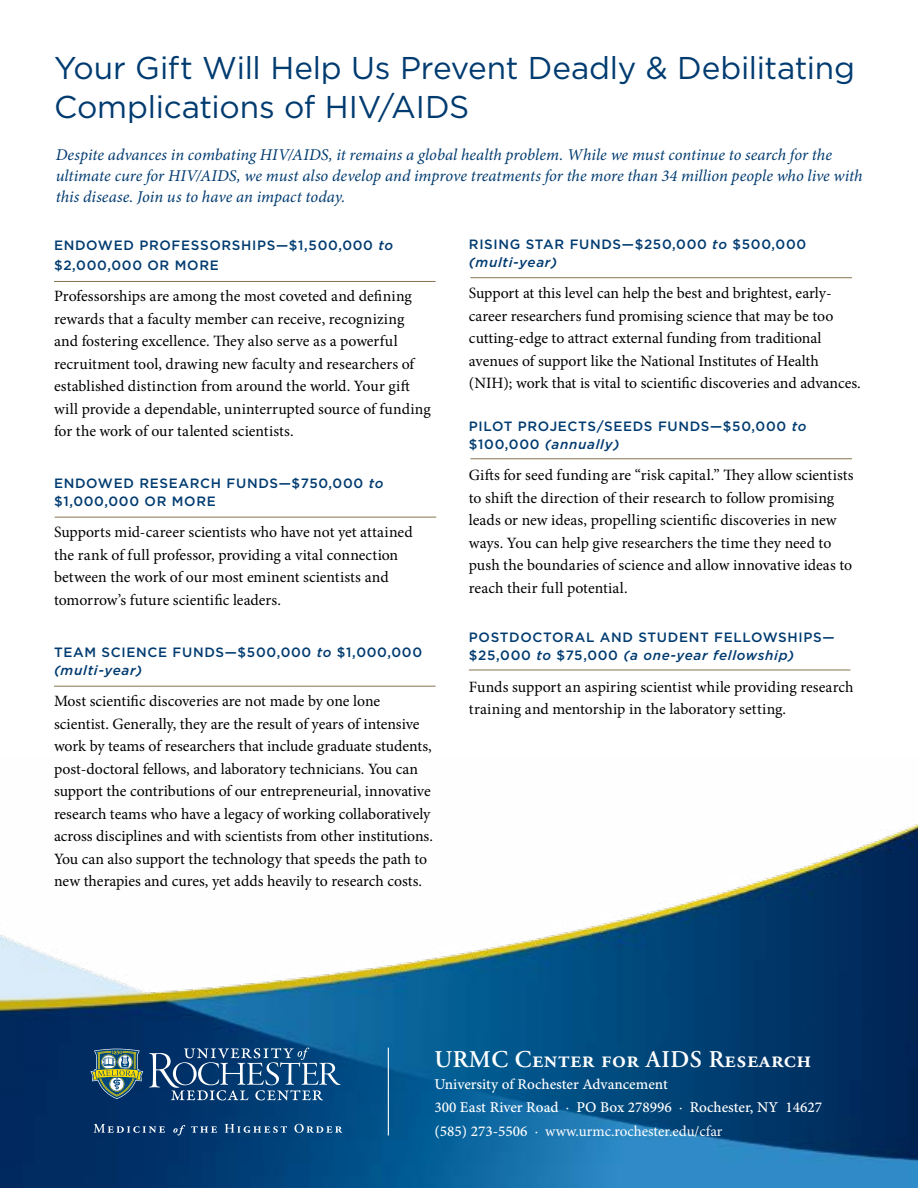
<style>
.page{position:relative;width:918px;height:1188px;background:#fff}
.page>*{position:absolute;margin:0;border:0;box-sizing:border-box;transform-origin:0 0}
.t1{font:31.5px/39px "Gotham";letter-spacing:-.01em;color:#003b70}
.t2{font:600 24px "Adobe Garamond Pro";letter-spacing:.02em;color:#fff}
.t3{font:italic 16.5px/21px "Minion Pro";color:#003b70}
.t4{font:15.75px/22.5px "Minion Pro";letter-spacing:-.01em;color:#000}
.t5{font:15px/22.5px "Minion Pro Medium Capt";color:#fff}
.t6{font:15px "Minion Pro";color:#fff}
.t7{font:500 13.5px/18px "Gotham";letter-spacing:.05em;color:#003b70}
.s1{font-style:italic}
.s2{font-family:"Minion Pro"}
.s3{font-family:"Minion Pro Medium Capt"}
</style>
<div class="page">
<img style="left:0;top:824px;width:918px;height:364px">
<svg style="left:149px;top:1048px;width:192px;height:52px;background:#305f8c"></svg>
<svg style="left:91px;top:1049px;width:52px;height:50px;background:#587871"></svg>
<svg style="left:94px;top:1124px;width:71px;height:9px"></svg>
<svg style="left:173px;top:1125px;width:12px;height:11px"></svg>
<svg style="left:191px;top:1126px;width:26px;height:7px"></svg>
<svg style="left:225px;top:1124px;width:62px;height:9px"></svg>
<svg style="left:294px;top:1124px;width:48px;height:9px"></svg>
<hr style="left:388px;top:1048px;width:1px;height:88px;background:#fff">
<hr style="left:55px;top:517px;width:381px;height:1px;background:#86754f">
<hr style="left:54px;top:281px;width:382px;height:1px;background:#86754f">
<hr style="left:470px;top:277px;width:382px;height:1px;background:#86754f">
<hr style="left:470px;top:458px;width:382px;height:1px;background:#86754f">
<hr style="left:469px;top:670px;width:381px;height:1px;background:#86754f">
<hr style="left:54px;top:686px;width:382px;height:1px;background:#86754f">
<h1 class="t1" style="left:54px;top:48px;width:802px">Your Gift Will Help Us Prevent Deadly &amp; Debilitating<br>Complications of HIV/AIDS</h1>
<p class="t3" style="left:56px;top:144px;width:808px">Despite advances in combating HIV/AIDS, it remains a global health problem. While we must continue to search for the ultimate cure for HIV/AIDS, we must also develop and improve treatments for the more than 34 million people who live with this disease. Join us to have an impact today.</p>
<p class="t7" style="left:54px;top:235px;width:341px;line-height:19.5px">ENDOWED PROFESSORSHIPS—$1,500,000 <span class="s1">to </span>$2,000,000 OR MORE</p>
<p class="t4" style="left:54px;top:285px;width:378px">Professorships are among the most coveted and defining rewards that a faculty member can receive, recognizing and fostering excellence. They also serve as a powerful recruitment tool, drawing new faculty and researchers of established distinction from around the world. Your gift will provide a dependable, uninterrupted source of funding for the work of our talented scientists.</p>
<p class="t7" style="left:54px;top:474px;width:331px">ENDOWED RESEARCH FUNDS—$750,000 <span class="s1">to </span>$1,000,000 OR MORE</p>
<p class="t4" style="left:54px;top:521px;width:360px">Supports mid-career scientists who have not yet attained the rank of full professor, providing a vital connection between the work of our most eminent scientists and tomorrow’s future scientific leaders.</p>
<p class="t7" style="left:54px;top:643px;width:370px">TEAM SCIENCE FUNDS—$500,000 <span class="s1">to</span> $1,000,000 <span class="s1">(multi-year)</span></p>
<p class="t4" style="left:54px;top:690px;width:380px">Most scientific discoveries are not made by one lone scientist. Generally, they are the result of years of intensive work by teams of researchers that include graduate students, post-doctoral fellows, and laboratory technicians. You can support the contributions of our entrepreneurial, innovative research teams who have a legacy of working collaboratively across disciplines and with scientists from other institutions.<br>You can also support the technology that speeds the path to new therapies and cures, yet adds heavily to research costs.</p>
<p class="t7" style="left:469px;top:235px;width:339px">RISING STAR FUNDS—$250,000 <span class="s1">to</span> $500,000 <span class="s1">(multi-year)</span></p>
<p class="t4" style="left:469px;top:282px;width:393px">Support at this level can help the best and brightest, early&shy;career researchers fund promising science that may be too cutting-edge to attract external funding from traditional avenues of support like the National Institutes of Health (NIH); work that is vital to scientific discoveries and advances.</p>
<p class="t7" style="left:469px;top:417px;width:339px">PILOT PROJECTS/SEEDS FUNDS—$50,000 <span class="s1">to </span>$100,000 <span class="s1">(annually)</span></p>
<p class="t4" style="left:469px;top:464px;width:386px">Gifts for seed funding are “risk capital.” They allow scientists to shift the direction of their research to follow promising leads or new ideas, propelling scientific discoveries in new ways. You can help give researchers the time they need to push the boundaries of science and allow innovative ideas to reach their full potential.</p>
<p class="t7" style="left:469px;top:628px;width:367px">POSTDOCTORAL AND STUDENT FELLOWSHIPS— $25,000 <span class="s1">to</span> $75,000 <span class="s1">(a one-year fellowship)</span></p>
<p class="t4" style="left:469px;top:676px;width:386px">Funds support an aspiring scientist while providing research training and mentorship in the laboratory setting.</p>
<h2 class="t2" style="left:434px;top:1045px;width:379px">URMC Center for AIDS Research</h2>
<p class="t5" style="left:434px;top:1074px;width:389px">University of Rochester Advancement<br>300 East River Road <span class="s2">∙</span> PO Box 278996 <span class="s2">∙</span> Rochester, NY 14627</p>
<p class="t6" style="left:434px;top:1121px;width:290px"><span class="s3">(585) 273-5506</span> ∙ www.urmc.rochester.edu/cfar</p>
</div>
